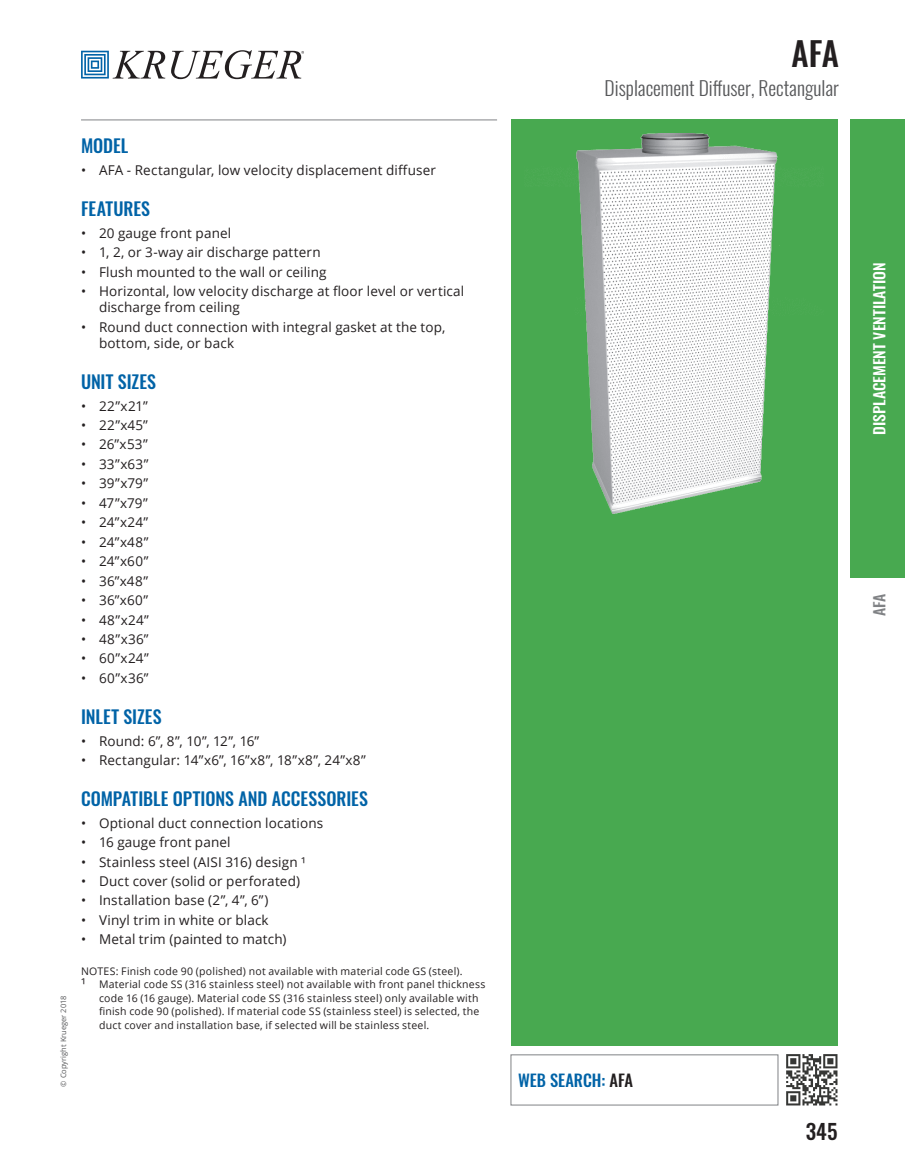
<style>
.page{position:relative;width:905px;height:1175px;background:#fff}
.page>*{position:absolute;margin:0;border:0;box-sizing:border-box;transform-origin:0 0}
.t1{font:500 33px "Oswald";color:#231f20}
.t2{font:500 21px "Oswald";color:#231f20}
.t3{font:300 19.5px "Oswald";color:#57585a}
.t4{font:500 18px "Oswald";color:#0163a7}
.t5{font:500 16.5px "Oswald";color:#0163a7}
.t6{font:500 15px "Oswald";color:#fff;scale:1.05 1}
.t7{font:500 15px "Oswald";color:#808285;scale:1.05 1}
.t8{font:13.5px/16.2px "Open Sans";letter-spacing:.01em;color:#231f20}
.t9{font:10.5px "Open Sans";letter-spacing:.02em;color:#231f20}
.t10{font:7.5px "Open Sans";color:#57585a}
.s1{font-size:13.5px}
.s2{color:#231f20}
</style>
<div class="page">
<svg style="left:81px;top:51px;width:84px;height:28px"></svg>
<svg style="left:171px;top:50px;width:133px;height:29px"></svg>
<hr style="left:81px;top:120px;width:416px;height:1px;background:#808285">
<div style="left:850px;top:120px;width:54px;height:458px;background:#48a950"></div>
<div style="left:510px;top:120px;width:327px;height:926px;background:#48a950"></div>
<img style="left:778px;top:1054px;width:60px;height:52px">
<img style="left:576px;top:134px;width:204px;height:379px">
<div style="left:510px;top:1054px;width:268px;height:51px;border:1px solid #808285"></div>
<p class="t10" style="left:58px;top:1086px;width:93px;rotate:-90deg">© Copyright Krueger 2018</p>
<h3 class="t4" style="left:81px;top:133px;width:49px">MODEL</h3>
<p class="t8" style="left:81px;top:162px;width:356px">• AFA - Rectangular, low velocity displacement diffuser</p>
<h3 class="t4" style="left:81px;top:196px;width:71px">FEATURES</h3>
<p class="t8" style="left:81px;top:224px;width:152px">• 20 gauge front panel</p>
<p class="t8" style="left:81px;top:244px;width:241px">• 1, 2, or 3-way air discharge pattern</p>
<p class="t8" style="left:81px;top:263px;width:247px">• Flush mounted to the wall or ceiling</p>
<p class="t8" style="left:99px;top:283px;width:367px;text-indent:-18px">• Horizontal, low velocity discharge at floor level or vertical discharge from ceiling</p>
<p class="t8" style="left:99px;top:318px;width:348px;text-indent:-18px">• Round duct connection with integral gasket at the top, bottom, side, or back</p>
<h3 class="t4" style="left:81px;top:369px;width:77px">UNIT SIZES</h3>
<p class="t8" style="left:81px;top:397px;width:68px">• 22”x21”</p>
<p class="t8" style="left:81px;top:417px;width:68px">• 22”x45”</p>
<p class="t8" style="left:81px;top:436px;width:68px">• 26”x53”</p>
<p class="t8" style="left:81px;top:455px;width:69px">• 33”x63”</p>
<p class="t8" style="left:81px;top:475px;width:69px">• 39”x79”</p>
<p class="t8" style="left:81px;top:494px;width:68px">• 47”x79”</p>
<p class="t8" style="left:81px;top:514px;width:69px">• 24”x24”</p>
<p class="t8" style="left:81px;top:533px;width:69px">• 24”x48”</p>
<p class="t8" style="left:81px;top:553px;width:69px">• 24”x60”</p>
<p class="t8" style="left:81px;top:572px;width:69px">• 36”x48”</p>
<p class="t8" style="left:81px;top:591px;width:69px">• 36”x60”</p>
<p class="t8" style="left:81px;top:611px;width:69px">• 48”x24”</p>
<p class="t8" style="left:81px;top:630px;width:69px">• 48”x36”</p>
<p class="t8" style="left:81px;top:650px;width:69px">• 60”x24”</p>
<p class="t8" style="left:81px;top:669px;width:69px">• 60”x36”</p>
<h3 class="t4" style="left:81px;top:704px;width:82px">INLET SIZES</h3>
<p class="t8" style="left:81px;top:732px;width:180px">• Round: 6”, 8”, 10”, 12”, 16”</p>
<p class="t8" style="left:81px;top:751px;width:286px">• Rectangular: 14”x6”, 16”x8”, 18”x8”, 24”x8”</p>
<h3 class="t4" style="left:81px;top:786px;width:288px">COMPATIBLE OPTIONS AND ACCESSORIES</h3>
<p class="t8" style="left:81px;top:814px;width:244px">• Optional duct connection locations</p>
<p class="t8" style="left:81px;top:833px;width:151px">• 16 gauge front panel</p>
<p class="t8" style="left:81px;top:853px;width:226px">• Stainless steel (AISI 316) design ¹</p>
<p class="t8" style="left:81px;top:872px;width:220px">• Duct cover (solid or perforated)</p>
<p class="t8" style="left:81px;top:892px;width:189px">• Installation base (2”, 4”, 6”)</p>
<p class="t8" style="left:81px;top:911px;width:189px">• Vinyl trim in white or black</p>
<p class="t8" style="left:81px;top:931px;width:207px">• Metal trim (painted to match)</p>
<p class="t9" style="left:81px;top:963px;width:383px">NOTES: Finish code 90 (polished) not available with material code GS (steel).</p>
<p class="t9" style="left:81px;top:977px;width:406px"><span class="s1">¹</span> Material code SS (316 stainless steel) not available with front panel thickness</p>
<p class="t9" style="left:99px;top:990px;width:381px">code 16 (16 gauge). Material code SS (316 stainless steel) only available with</p>
<p class="t9" style="left:99px;top:1004px;width:382px">finish code 90 (polished). If material code SS (stainless steel) is selected, the</p>
<p class="t9" style="left:99px;top:1017px;width:332px">duct cover and installation base, if selected will be stainless steel.</p>
<h1 class="t1" style="left:791px;top:30px;width:49px">AFA</h1>
<h3 class="t3" style="left:604px;top:75px;width:236px">Displacement Diffuser, Rectangular</h3>
<p class="t5" style="left:518px;top:1069px;width:117px">WEB SEARCH: <span class="s2">AFA</span></p>
<h2 class="t2" style="left:806px;top:1116px;width:33px">345</h2>
<p class="t6" style="left:868px;top:435px;width:166px;rotate:-90deg">DISPLACEMENT VENTILATION</p>
<p class="t7" style="left:868px;top:616px;width:23px;rotate:-90deg">AFA</p>
</div>
